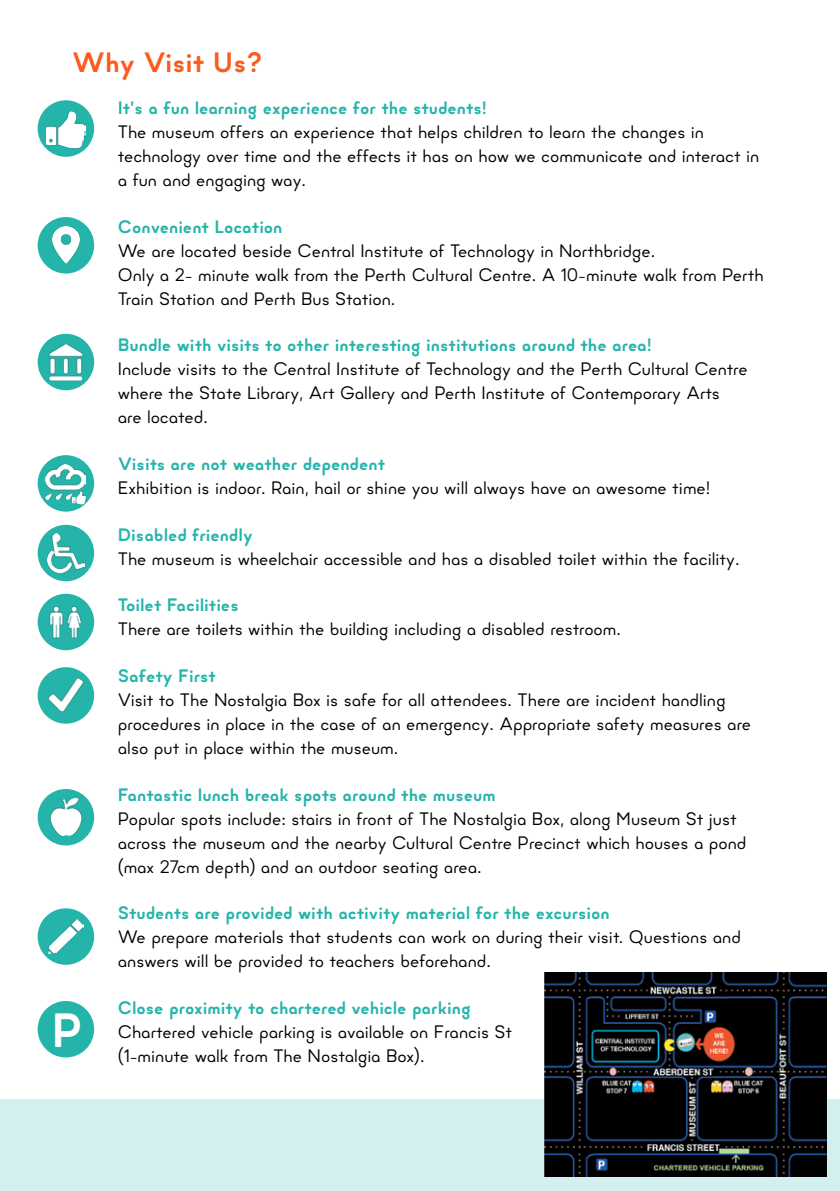
<style>
.page{position:relative;width:840px;height:1191px;background:#fff}
.page>*{position:absolute;margin:0;border:0;box-sizing:border-box;transform-origin:0 0}
.t1{font:700 48px "Minimo";color:#fff}
.t2{font:700 28px "Minimo";color:#fd5a1b}
.t3{font:18px/24px "Minimo";color:#000}
.t4{font:700 18px "Minimo";color:#24b4aa}
</style>
<div class="page">
<div style="left:0;top:1099px;width:839px;height:92px;background:#d3f0ee"></div>
<img style="left:544px;top:972px;width:281px;height:204px">
<div style="left:38px;top:455px;width:56px;height:56px;background:#24b4aa;border-radius:50%"></div>
<img style="left:45px;top:464px;width:40px;height:35px">
<svg style="left:72px;top:491px;width:13px;height:13px"></svg>
<div style="left:38px;top:100px;width:56px;height:57px;background:#24b4aa;border-radius:50%"></div>
<img style="left:47px;top:111px;width:38px;height:37px">
<div style="left:38px;top:217px;width:56px;height:56px;background:#24b4aa;border-radius:50%"></div>
<img style="left:52px;top:227px;width:27px;height:37px">
<div style="left:38px;top:334px;width:56px;height:56px;background:#24b4aa;border-radius:50%"></div>
<img style="left:45px;top:341px;width:41px;height:41px">
<div style="left:38px;top:525px;width:56px;height:56px;background:#24b4aa;border-radius:50%"></div>
<img style="left:47px;top:533px;width:38px;height:39px">
<div style="left:38px;top:594px;width:56px;height:56px;background:#24b4aa;border-radius:50%"></div>
<img style="left:49px;top:606px;width:33px;height:33px">
<div style="left:38px;top:667px;width:56px;height:56px;background:#24b4aa;border-radius:50%"></div>
<img style="left:43px;top:673px;width:45px;height:45px">
<div style="left:38px;top:789px;width:56px;height:56px;background:#24b4aa;border-radius:50%"></div>
<img style="left:50px;top:798px;width:32px;height:38px">
<div style="left:38px;top:908px;width:56px;height:56px;background:#24b4aa;border-radius:50%"></div>
<img style="left:49px;top:919px;width:34px;height:35px">
<div style="left:38px;top:1001px;width:56px;height:56px;background:#24b4aa;border-radius:50%"></div>
<h2 class="t2" style="left:72px;top:43px;width:192px">Why Visit Us?</h2>
<p class="t4" style="left:118px;top:95px;width:370px">It’s a fun learning experience for the students!</p>
<p class="t3" style="left:118px;top:119px;width:642px">The museum offers an experience that helps children to learn the changes in technology over time and the effects it has on how we communicate and interact in a fun and engaging way.</p>
<p class="t4" style="left:118px;top:214px;width:166px">Convenient Location</p>
<p class="t3" style="left:118px;top:238px;width:647px">We are located beside Central Institute of Technology in Northbridge.<br>Only a 2- minute walk from the Perth Cultural Centre. A 10-minute walk from Perth<br>Train Station and Perth Bus Station.</p>
<p class="t4" style="left:118px;top:332px;width:535px">Bundle with visits to other interesting institutions around the area!</p>
<p class="t3" style="left:118px;top:357px;width:631px">Include visits to the Central Institute of Technology and the Perth Cultural Centre where the State Library, Art Gallery and Perth Institute of Contemporary Arts are located.</p>
<p class="t4" style="left:118px;top:451px;width:269px">Visits are not weather dependent</p>
<p class="t3" style="left:118px;top:475px;width:593px">Exhibition is indoor. Rain, hail or shine you will always have an awesome time!</p>
<p class="t4" style="left:118px;top:522px;width:136px">Disabled friendly</p>
<p class="t3" style="left:118px;top:546px;width:623px">The museum is wheelchair accessible and has a disabled toilet within the facility.</p>
<p class="t4" style="left:118px;top:592px;width:122px">Toilet Facilities</p>
<p class="t3" style="left:118px;top:617px;width:504px">There are toilets within the building including a disabled restroom.</p>
<p class="t4" style="left:118px;top:663px;width:100px">Safety First</p>
<p class="t3" style="left:118px;top:687px;width:634px">Visit to The Nostalgia Box is safe for all attendees. There are incident handling procedures in place in the case of an emergency. Appropriate safety measures are also put in place within the museum.</p>
<p class="t4" style="left:118px;top:782px;width:379px">Fantastic lunch break spots around the museum</p>
<p class="t3" style="left:118px;top:806px;width:629px">Popular spots include: stairs in front of The Nostalgia Box, along Museum St just across the museum and the nearby Cultural Centre Precinct which houses a pond (max 27cm depth) and an outdoor seating area.</p>
<p class="t4" style="left:118px;top:900px;width:493px">Students are provided with activity material for the excursion</p>
<p class="t3" style="left:118px;top:925px;width:624px">We prepare materials that students can work on during their visit. Questions and answers will be provided to teachers beforehand.</p>
<p class="t4" style="left:118px;top:995px;width:354px">Close proximity to chartered vehicle parking</p>
<p class="t3" style="left:118px;top:1019px;width:395px">Chartered vehicle parking is available on Francis St</p>
<h1 class="t1" style="left:51px;top:997px;width:33px">P</h1>
<p class="t3" style="left:118px;top:1043px;width:308px">(1-minute walk from The Nostalgia Box).</p>
</div>
